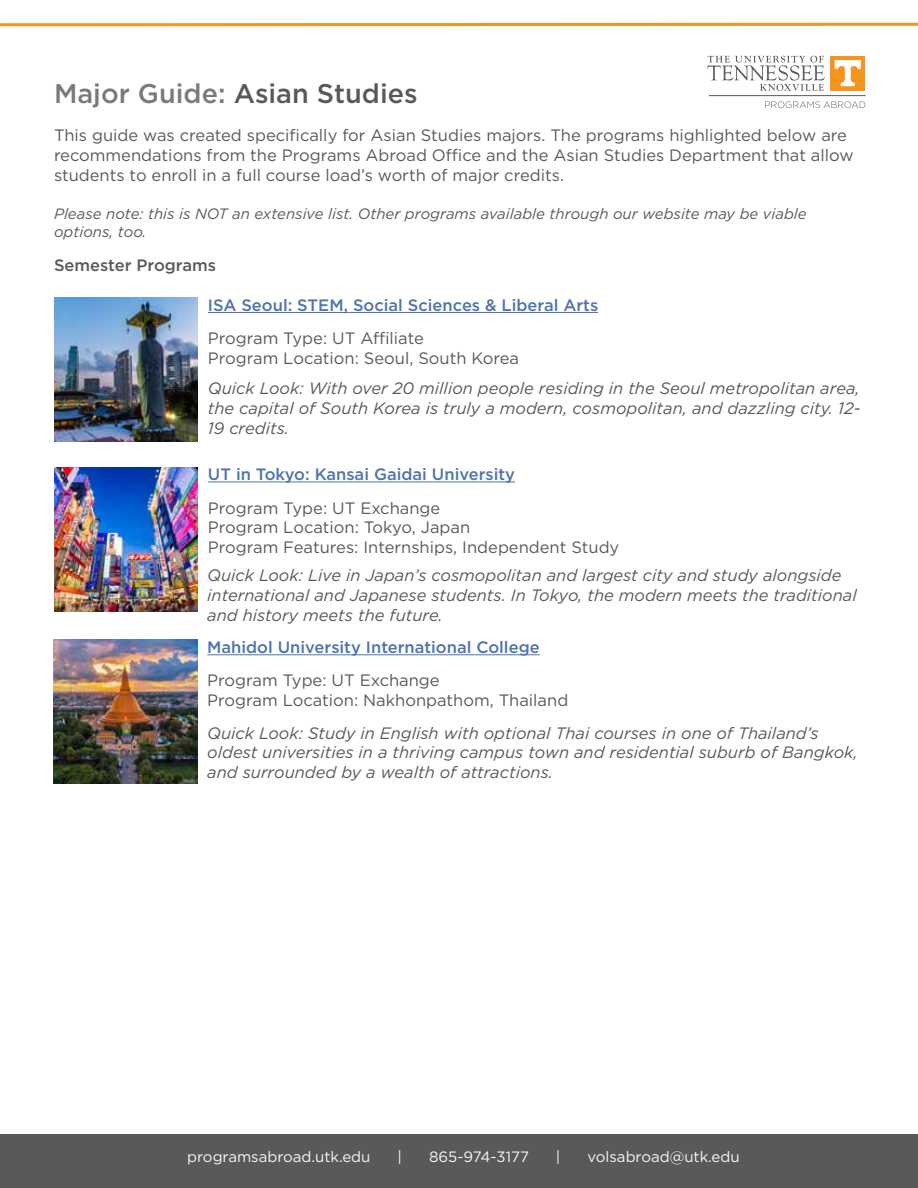
<style>
.page{position:relative;width:918px;height:1188px;background:#fff}
.page>*{position:absolute;margin:0;border:0;box-sizing:border-box;transform-origin:0 0}
.t1{font:500 27px "Gotham";color:#58595b}
.t2{font:italic 16.5px/19.8px "Gotham";color:#58595b}
.t3{font:16.5px/19.8px "Gotham";color:#58595b}
.t4{font:500 16.5px "Gotham";color:#4f73ad}
.t5{font:500 16.5px "Gotham";color:#58595b}
.t6{font:italic 15px/18px "Gotham";color:#58595b}
.t7{font:15px "Gotham";color:#f6f6f6}
.s1{color:#797a7d}
</style>
<div class="page">
<div style="left:0;top:1134px;width:918px;height:54px;background:#58595b"></div>
<hr style="left:709px;top:95px;width:157px;height:1px;background:#58595b">
<svg style="left:707px;top:56px;width:118px;height:35px"></svg>
<div style="left:830px;top:56px;width:35px;height:35px;background:#f7941e"></div>
<svg style="left:835px;top:60px;width:26px;height:26px"></svg>
<svg style="left:765px;top:101px;width:100px;height:7px"></svg>
<svg style="left:0;top:22px;width:918px;height:5px"></svg>
<img style="left:54px;top:298px;width:144px;height:144px">
<hr style="left:208px;top:312px;width:390px;height:1px;background:#4f73ad">
<img style="left:54px;top:467px;width:144px;height:144px">
<hr style="left:208px;top:482px;width:307px;height:1px;background:#4f73ad">
<img style="left:53px;top:640px;width:144px;height:144px">
<hr style="left:207px;top:654px;width:333px;height:1px;background:#4f73ad">
<h1 class="t1" style="left:54px;top:75px;width:365px"><span class="s1">Major Guide:</span> Asian Studies</h1>
<p class="t3" style="left:54px;top:125px;width:801px">This guide was created specifically for Asian Studies majors. The programs highlighted below are recommendations from the Programs Abroad Office and the Asian Studies Department that allow students to enroll in a full course load’s worth of major credits.</p>
<p class="t6" style="left:54px;top:204px;width:754px">Please note: this is NOT an extensive list. Other programs available through our website may be viable options, too.</p>
<p class="t5" style="left:54px;top:254px;width:164px">Semester Programs</p>
<p class="t4" style="left:208px;top:294px;width:392px">ISA Seoul: STEM, Social Sciences &amp; Liberal Arts</p>
<p class="t3" style="left:208px;top:328px;width:313px">Program Type: UT Affiliate<br>Program Location: Seoul, South Korea</p>
<p class="t2" style="left:208px;top:379px;width:654px;text-align:justify">Quick Look: With over 20 million people residing in the Seoul metropolitan area, the capital of South Korea is truly a modern, cosmopolitan, and dazzling city. 12- 19 credits.</p>
<p class="t4" style="left:208px;top:464px;width:309px">UT in Tokyo: Kansai Gaidai University</p>
<p class="t3" style="left:208px;top:498px;width:413px">Program Type: UT Exchange<br>Program Location: Tokyo, Japan<br>Program Features: Internships, Independent Study</p>
<p class="t2" style="left:207px;top:565px;width:651px">Quick Look: Live in Japan’s cosmopolitan and largest city and study alongside international and Japanese students. In Tokyo, the modern meets the traditional and history meets the future.</p>
<p class="t4" style="left:207px;top:637px;width:334px">Mahidol University International College</p>
<p class="t3" style="left:207px;top:670px;width:363px">Program Type: UT Exchange<br>Program Location: Nakhonpathom, Thailand</p>
<p class="t2" style="left:207px;top:723px;width:652px">Quick Look: Study in English with optional Thai courses in one of Thailand’s oldest universities in a thriving campus town and residential suburb of Bangkok, and surrounded by a wealth of attractions.</p>
<p class="t7" style="left:187px;top:1147px;width:185px">programsabroad.utk.edu</p>
<p class="t7" style="left:397px;top:1147px;width:6px">|</p>
<p class="t7" style="left:429px;top:1147px;width:101px">865-974-3177</p>
<p class="t7" style="left:556px;top:1147px;width:6px">|</p>
<p class="t7" style="left:588px;top:1147px;width:154px">volsabroad@utk.edu</p>
</div>
